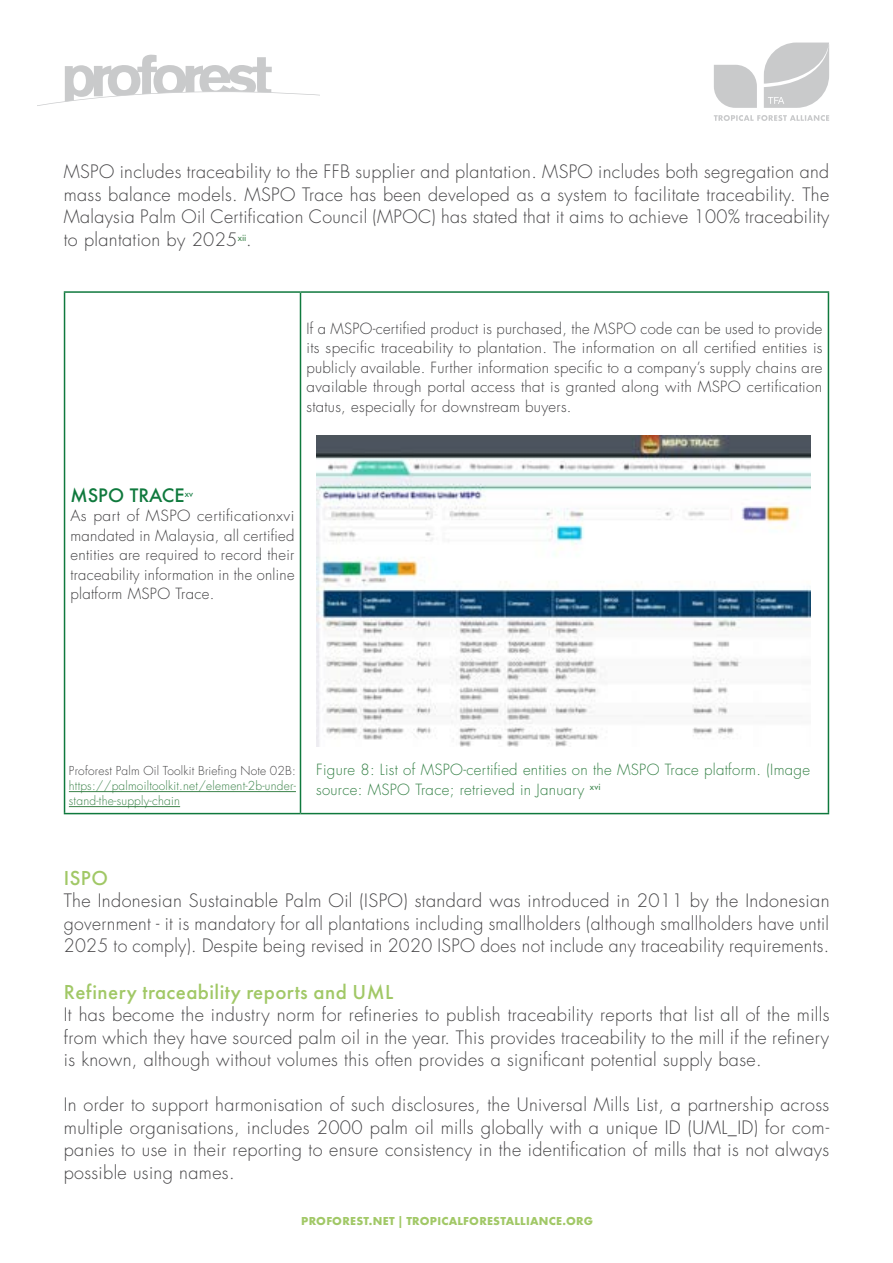
<style>
.page{position:relative;width:893px;height:1263px;background:#fff}
.page>*{position:absolute;margin:0;border:0;box-sizing:border-box;transform-origin:0 0}
.t1{font:500 21px "Futura PT";letter-spacing:.02em;color:#a1c866}
.t2{font:300 18px/22.5px "Futura LT";letter-spacing:.02em;color:#464547;text-align:justify}
.t3{font:500 18px "Futura";color:#0f793d}
.t4{font:300 15px/19.5px "Futura LT";letter-spacing:.02em;color:#414042;text-align:justify}
.t5{font:300 15px/19.5px "Futura LT";letter-spacing:.02em;color:#414042;text-align:justify;scale:1.04 1}
.t6{font:300 15px/19.5px "Futura LT";letter-spacing:.02em;color:#378248}
.t7{font:300 12px/15px "Futura LT";letter-spacing:.02em;color:#3c834a}
.t8{font:700 12px "Futura PT";letter-spacing:.02em;color:#a1c866}
.t9{font:300 12px "Futura LT";letter-spacing:.02em;color:#464547}
</style>
<div class="page">
<svg style="left:714px;top:115px;width:115px;height:6px"></svg>
<svg style="left:714px;top:65px;width:43px;height:43px;background:#cecfd0"></svg>
<svg style="left:764px;top:43px;width:65px;height:65px;background:#d1d2d3"></svg>
<svg style="left:38px;top:55px;width:281px;height:51px"></svg>
<hr style="left:64px;top:291px;width:236px;height:2px;background:#0f793d">
<hr style="left:64px;top:293px;width:1px;height:520px;background:#0f793d">
<hr style="left:300px;top:291px;width:529px;height:2px;background:#0f793d">
<hr style="left:300px;top:293px;width:1px;height:520px;background:#0f793d">
<hr style="left:828px;top:293px;width:1px;height:520px;background:#0f793d">
<hr style="left:64px;top:813px;width:236px;height:1px;background:#0f793d">
<hr style="left:300px;top:813px;width:529px;height:1px;background:#0f793d">
<img style="left:316px;top:436px;width:494px;height:310px">
<hr style="left:69px;top:791px;width:227px;height:1px;background:#3c834a">
<hr style="left:69px;top:806px;width:111px;height:1px;background:#3c834a">
<p class="t2" style="left:64px;top:161px;width:767px">MSPO includes traceability to the FFB supplier and plantation. MSPO includes both segregation and mass balance models. MSPO Trace has been developed as a system to facilitate traceability. The Malaysia Palm Oil Certification Council (MPOC) has stated that it aims to achieve 100% traceability to plantation by 2025<sup>xii</sup>.</p>
<p class="t4" style="left:306px;top:319px;width:518px">If a MSPO-certified product is purchased, the MSPO code can be used to provide its specific traceability to plantation. The information on all certified entities is publicly available. Further information specific to a company’s supply chains are available through portal access that is granted along with MSPO certification status, especially for downstream buyers.</p>
<p class="t3" style="left:71px;top:483px;width:124px">MSPO TRACE<sup>xv</sup></p>
<p class="t5" style="left:71px;top:506px;width:217px">As part of MSPO certificationxvi mandated in Malaysia, all certified entities are required to record their traceability information in the online platform MSPO Trace.</p>
<p class="t9" style="left:69px;top:763px;width:229px">Proforest Palm Oil Toolkit Briefing Note 02B:</p>
<p class="t7" style="left:69px;top:778px;width:229px">https://palmoiltoolkit.net/element-2b-under&shy;stand-the-supply-chain</p>
<p class="t6" style="left:316px;top:760px;width:495px">Figure 8: List of MSPO-certified entities on the MSPO Trace platform. (Image source: MSPO Trace; retrieved in January <sup>xvi</sup></p>
<p class="t1" style="left:64px;top:865px;width:46px">ISPO</p>
<p class="t2" style="left:64px;top:890px;width:767px">The Indonesian Sustainable Palm Oil (ISPO) standard was introduced in 2011 by the Indonesian government - it is mandatory for all plantations including smallholders (although smallholders have until 2025 to comply). Despite being revised in 2020 ISPO does not include any traceability requirements.</p>
<p class="t1" style="left:64px;top:979px;width:331px">Refinery traceability reports and UML</p>
<p class="t2" style="left:64px;top:1004px;width:767px">It has become the industry norm for refineries to publish traceability reports that list all of the mills from which they have sourced palm oil in the year. This provides traceability to the mill if the refinery is known, although without volumes this often provides a significant potential supply base.</p>
<p class="t2" style="left:64px;top:1094px;width:767px">In order to support harmonisation of such disclosures, the Universal Mills List, a partnership across multiple organisations, includes 2000 palm oil mills globally with a unique ID (UML_ID) for com&shy;panies to use in their reporting to ensure consistency in the identification of mills that is not always possible using names.</p>
<p class="t8" style="left:301px;top:1213px;width:293px">PROFOREST.NET | TROPICALFORESTALLIANCE.ORG</p>
</div>
